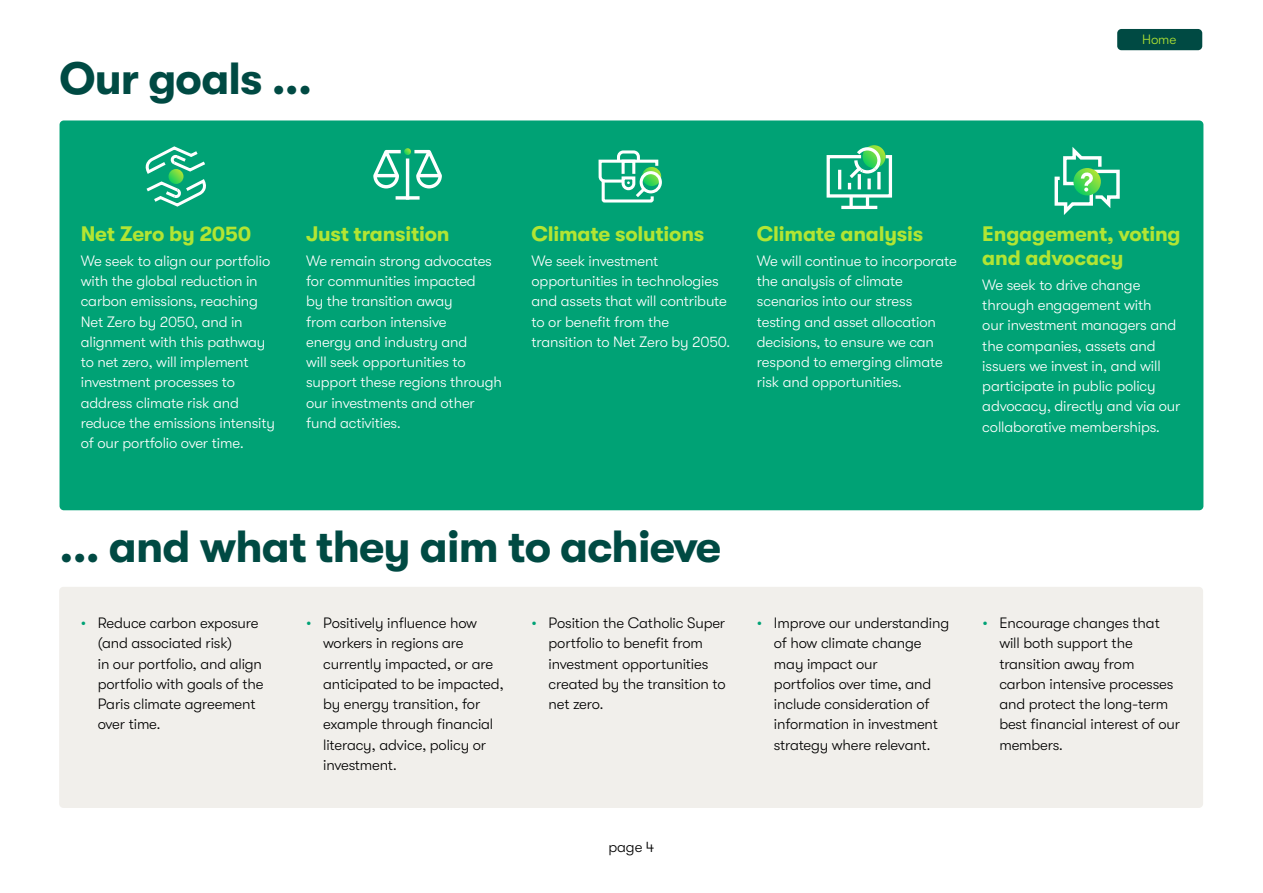
<style>
.page{position:relative;width:1263px;height:893px;background:#fff}
.page>*{position:absolute;margin:0;border:0;box-sizing:border-box;transform-origin:0 0}
.t1{font:700 45px "GT Walsheim";letter-spacing:-.02em;color:#004a43}
.t2{font:700 21px/24px "GT Walsheim";letter-spacing:-.01em;color:#b2e533}
.t3{font:300 15px/20.2px "GT Walsheim";letter-spacing:-.01em;color:#fff}
.t4{font:300 15px/20.2px "GT Walsheim";letter-spacing:-.01em;color:#000}
.t5{font:300 13.5px "GT Walsheim";color:#b2e533}
.s1{color:#00a275}
</style>
<div class="page">
<div style="left:1117px;top:29px;width:85px;height:21px;background:#004a43;border-radius:4px"></div>
<div style="left:60px;top:120px;width:1143px;height:390px;background:#00a275;border-radius:4px"></div>
<div style="left:59px;top:587px;width:1144px;height:221px;background:#f1efeb;border-radius:4px"></div>
<svg style="left:145px;top:146px;width:61px;height:61px"></svg>
<div style="left:640px;top:171px;width:22px;height:22px;border:3px solid #fff;border-radius:50%"></div>
<svg style="left:598px;top:150px;width:62px;height:53px"></svg>
<hr style="left:841px;top:206px;width:36px;height:3px;background:#fff">
<svg style="left:826px;top:146px;width:67px;height:61px"></svg>
<hr style="left:858px;top:174px;width:3px;height:15px;background:#fff">
<hr style="left:838px;top:170px;width:3px;height:19px;background:#fff">
<hr style="left:877px;top:172px;width:3px;height:17px;background:#fff">
<svg style="left:867px;top:178px;width:4px;height:11px"></svg>
<hr style="left:406px;top:158px;width:3px;height:42px;background:#fff">
<svg style="left:396px;top:196px;width:24px;height:4px"></svg>
<svg style="left:373px;top:148px;width:69px;height:42px"></svg>
<hr style="left:414px;top:150px;width:15px;height:3px;background:#fff">
<hr style="left:418px;top:174px;width:22px;height:3px;background:#fff">
<svg style="left:1054px;top:147px;width:66px;height:68px"></svg>
<h1 class="t1" style="left:60px;top:53px;width:254px">Our goals ...</h1>
<p class="t5" style="left:1142px;top:32px;width:36px">Home</p>
<h2 class="t2" style="left:81px;top:222px;width:172px">Net Zero by 2050</h2>
<p class="t3" style="left:81px;top:251px;width:196px">We seek to align our portfolio with the global reduction in carbon emissions, reaching<br>Net Zero by 2050, and in alignment with this pathway to net zero, will implement investment processes to address climate risk and reduce the emissions intensity of our portfolio over time.</p>
<h2 class="t2" style="left:306px;top:222px;width:145px">Just transition</h2>
<p class="t3" style="left:306px;top:251px;width:197px">We remain strong advocates for communities impacted<br>by the transition away<br>from carbon intensive<br>energy and industry and<br>will seek opportunities to support these regions through our investments and other fund activities.</p>
<h2 class="t2" style="left:531px;top:222px;width:174px">Climate solutions</h2>
<p class="t3" style="left:531px;top:251px;width:200px">We seek investment opportunities in technologies and assets that will contribute to or benefit from the transition to Net Zero by 2050.</p>
<h2 class="t2" style="left:757px;top:222px;width:168px">Climate analysis</h2>
<p class="t3" style="left:757px;top:251px;width:201px">We will continue to incorporate the analysis of climate scenarios into our stress testing and asset allocation decisions, to ensure we can respond to emerging climate risk and opportunities.</p>
<h2 class="t2" style="left:982px;top:222px;width:200px">Engagement, voting and advocacy</h2>
<p class="t3" style="left:982px;top:275px;width:200px">We seek to drive change through engagement with<br>our investment managers and the companies, assets and issuers we invest in, and will participate in public policy advocacy, directly and via our collaborative memberships.</p>
<h1 class="t1" style="left:60px;top:521px;width:663px">... and what they aim to achieve</h1>
<p class="t4" style="left:98px;top:613px;width:167px;text-indent:-17px"><span class="s1">•</span> Reduce carbon exposure (and associated risk)<br>in our portfolio, and align portfolio with goals of the<br>Paris climate agreement over time.</p>
<p class="t4" style="left:323px;top:613px;width:182px;text-indent:-17px"><span class="s1">•</span> Positively influence how workers in regions are currently impacted, or are anticipated to be impacted, by energy transition, for example through financial literacy, advice, policy or investment.</p>
<p class="t4" style="left:549px;top:613px;width:178px;text-indent:-17px"><span class="s1">•</span> Position the Catholic Super portfolio to benefit from investment opportunities created by the transition to net zero.</p>
<p class="t4" style="left:774px;top:613px;width:177px;text-indent:-17px"><span class="s1">•</span> Improve our understanding of how climate change may impact our<br>portfolios over time, and include consideration of information in investment strategy where relevant.</p>
<p class="t4" style="left:999px;top:613px;width:182px;text-indent:-17px"><span class="s1">•</span> Encourage changes that will both support the transition away from carbon intensive processes and protect the long-term best financial interest of our members.</p>
<p class="t4" style="left:608px;top:837px;width:47px">page 4</p>
</div>
